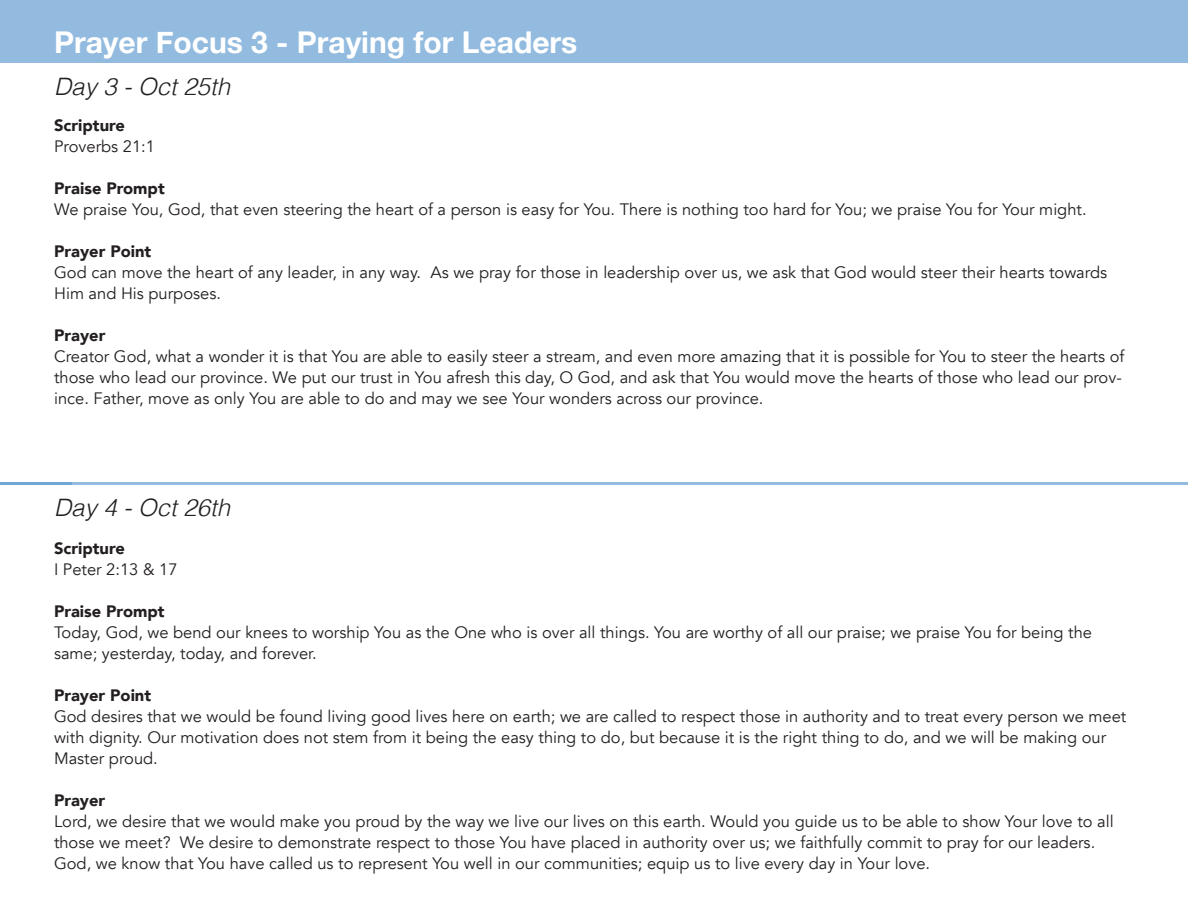
<style>
.page{position:relative;width:1188px;height:918px;background:#fff}
.page>*{position:absolute;margin:0;border:0;box-sizing:border-box;transform-origin:0 0}
.t1{font:700 30px "Helvetica Neue";color:#fff}
.t2{font:italic 300 24px "Helvetica";color:#231f20}
.t3{font:16.5px/21px "Avenir";color:#231f20}
.t4{font:900 16.5px "Avenir";color:#231f20}
</style>
<div class="page">
<div style="left:0;top:0;width:1188px;height:63px;background:#92bbdf"></div>
<hr style="left:0;top:482px;width:1188px;height:3px;background:#639fd2">
<p class="t1" style="left:54px;top:18px;width:525px">Prayer Focus 3 - Praying for Leaders</p>
<p class="t2" style="left:54px;top:66px;width:178px">Day 3 - Oct 25th</p>
<p class="t4" style="left:54px;top:111px;width:72px">Scripture</p>
<p class="t3" style="left:54px;top:136px;width:102px">Proverbs 21:1</p>
<p class="t4" style="left:54px;top:174px;width:112px">Praise Prompt</p>
<p class="t3" style="left:54px;top:199px;width:1034px">We praise You, God, that even steering the heart of a person is easy for You. There is nothing too hard for You; we praise You for Your might.</p>
<p class="t4" style="left:54px;top:237px;width:99px">Prayer Point</p>
<p class="t3" style="left:54px;top:262px;width:1055px">God can move the heart of any leader, in any way. As we pray for those in leadership over us, we ask that God would steer their hearts towards<br>Him and His purposes.</p>
<p class="t4" style="left:54px;top:321px;width:53px">Prayer</p>
<p class="t3" style="left:54px;top:346px;width:1072px">Creator God, what a wonder it is that You are able to easily steer a stream, and even more amazing that it is possible for You to steer the hearts of those who lead our province. We put our trust in You afresh this day, O God, and ask that You would move the hearts of those who lead our prov&shy;ince. Father, move as only You are able to do and may we see Your wonders across our province.</p>
<p class="t2" style="left:54px;top:487px;width:178px">Day 4 - Oct 26th</p>
<p class="t4" style="left:54px;top:534px;width:72px">Scripture</p>
<p class="t3" style="left:54px;top:559px;width:125px">I Peter 2:13 &amp; 17</p>
<p class="t4" style="left:54px;top:597px;width:112px">Praise Prompt</p>
<p class="t3" style="left:54px;top:622px;width:1040px">Today, God, we bend our knees to worship You as the One who is over all things. You are worthy of all our praise; we praise You for being the same; yesterday, today, and forever.</p>
<p class="t4" style="left:54px;top:681px;width:99px">Prayer Point</p>
<p class="t3" style="left:54px;top:706px;width:1074px">God desires that we would be found living good lives here on earth; we are called to respect those in authority and to treat every person we meet with dignity. Our motivation does not stem from it being the easy thing to do, but because it is the right thing to do, and we will be making our<br>Master proud.</p>
<p class="t4" style="left:54px;top:786px;width:53px">Prayer</p>
<p class="t3" style="left:54px;top:811px;width:1061px">Lord, we desire that we would make you proud by the way we live our lives on this earth. Would you guide us to be able to show Your love to all those we meet? We desire to demonstrate respect to those You have placed in authority over us; we faithfully commit to pray for our leaders.<br>God, we know that You have called us to represent You well in our communities; equip us to live every day in Your love.</p>
</div>
